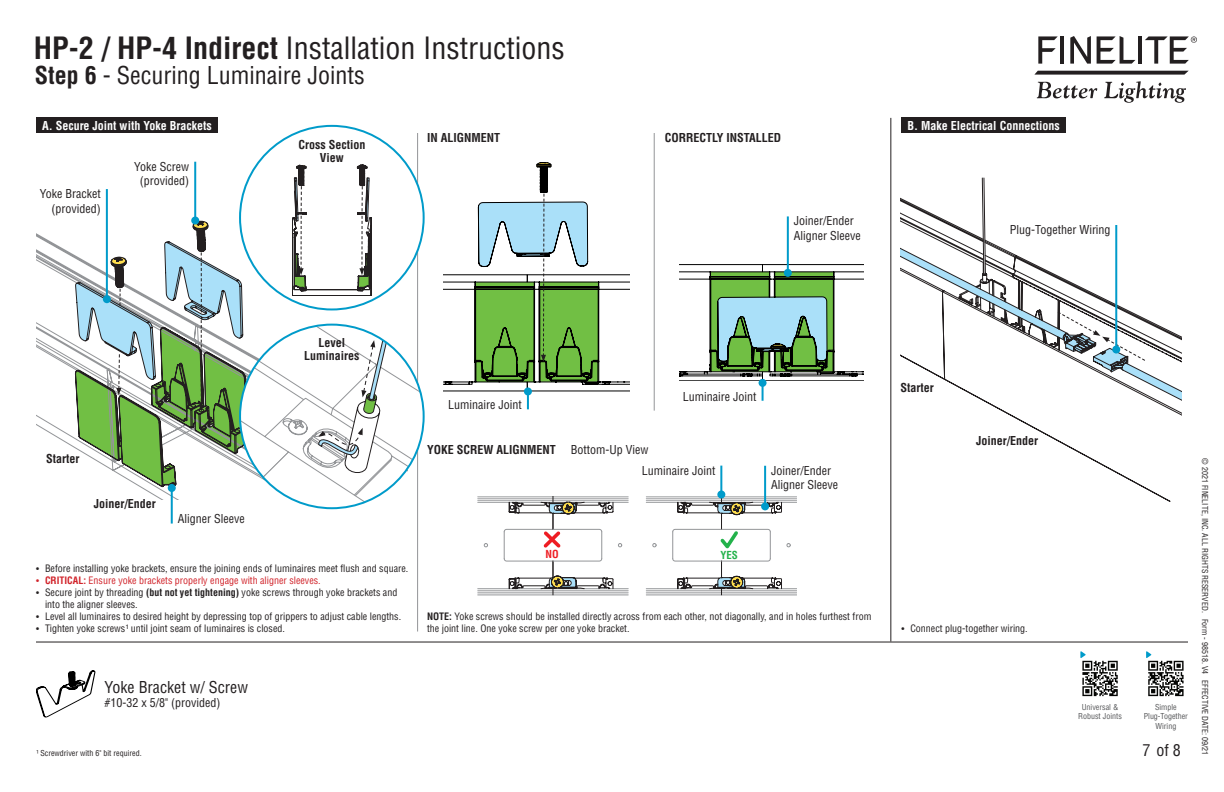
<style>
.page{position:relative;width:1224px;height:792px;background:#fff}
.page>*{position:absolute;margin:0;border:0;box-sizing:border-box;transform-origin:0 0}
.t1{font:condensed 30px "Helvetica";color:#231f20}
.t2{font:condensed 24px "Helvetica";color:#231f20}
.t3{font:condensed 16px "Helvetica";color:#231f20}
.t4{font:condensed 12px/14.4px "Helvetica";color:#231f20}
.t5{font:700 condensed 12px "Helvetica";color:#231f20}
.t6{font:700 condensed 12px "Helvetica";color:#fff}
.t7{font:700 condensed 10.8px "Helvetica";color:#23b24b}
.t8{font:700 condensed 10.8px "Helvetica";color:#ee1d23}
.t9{font:condensed 10px/12px "Helvetica";color:#231f20}
.t10{font:condensed 10px "Helvetica";color:#d1232a}
.Body_Caption{font:condensed 8px "Helvetica";color:#231f20}
.t11{font:condensed 8px "Helvetica";color:#57585a}
.s1{font-weight:700}
.s2{font-size:9px}
.s3{font-weight:400}
</style>
<div class="page">
<svg style="left:1034px;top:71px;width:155px;height:4px"></svg>
<svg style="left:1038px;top:36px;width:20px;height:28px"></svg>
<hr style="left:1060px;top:36px;width:4px;height:28px;background:#231f20">
<svg style="left:1070px;top:36px;width:21px;height:28px"></svg>
<svg style="left:1097px;top:36px;width:38px;height:28px"></svg>
<hr style="left:1138px;top:36px;width:4px;height:28px;background:#231f20">
<svg style="left:1145px;top:36px;width:52px;height:28px"></svg>
<svg style="left:1037px;top:82px;width:60px;height:16px"></svg>
<svg style="left:1104px;top:81px;width:82px;height:22px"></svg>
<svg style="left:1148px;top:696px;width:36px;height:1px"></svg>
<svg style="left:1082px;top:696px;width:36px;height:1px"></svg>
<svg style="left:1146px;top:651px;width:38px;height:45px"></svg>
<svg style="left:1080px;top:651px;width:38px;height:45px"></svg>
<svg style="left:36px;top:233px;width:39px;height:215px"></svg>
<hr style="left:171px;top:488px;width:2px;height:36px;background:#009bca">
<hr style="left:417px;top:133px;width:1px;height:499px;background:#939598">
<svg style="left:36px;top:671px;width:59px;height:46px"></svg>
<hr style="left:890px;top:118px;width:1px;height:524px;background:#231f20">
<div style="left:901px;top:118px;width:165px;height:15px;background:#231f20"></div>
<div style="left:36px;top:118px;width:181px;height:15px;background:#231f20"></div>
<svg style="left:444px;top:162px;width:186px;height:247px"></svg>
<div style="left:524px;top:387px;width:8px;height:8px;background:#009bca;border-radius:50%"></div>
<svg style="left:680px;top:264px;width:184px;height:137px"></svg>
<div style="left:759px;top:379px;width:8px;height:8px;background:#009bca;border-radius:50%"></div>
<hr style="left:654px;top:133px;width:1px;height:278px;background:#939598">
<svg style="left:75px;top:126px;width:349px;height:382px"></svg>
<svg style="left:900px;top:191px;width:282px;height:264px"></svg>
<hr style="left:1115px;top:225px;width:2px;height:125px;background:#009bca">
<div style="left:1112px;top:346px;width:8px;height:8px;background:#009bca;border-radius:50%"></div>
<hr style="left:787px;top:216px;width:2px;height:57px;background:#009bca">
<div style="left:784px;top:269px;width:8px;height:8px;background:#009bca;border-radius:50%"></div>
<hr style="left:478px;top:595px;width:150px;height:1px;background:#939598">
<hr style="left:646px;top:496px;width:151px;height:1px;background:#939598">
<hr style="left:646px;top:498px;width:151px;height:1px;background:#939598">
<hr style="left:646px;top:500px;width:151px;height:1px;background:#939598">
<hr style="left:646px;top:502px;width:151px;height:1px;background:#939598">
<hr style="left:646px;top:589px;width:151px;height:1px;background:#939598">
<hr style="left:646px;top:591px;width:151px;height:1px;background:#939598">
<hr style="left:646px;top:593px;width:151px;height:1px;background:#939598">
<hr style="left:646px;top:595px;width:151px;height:1px;background:#939598">
<svg style="left:653px;top:496px;width:137px;height:99px"></svg>
<svg style="left:478px;top:496px;width:150px;height:99px"></svg>
<hr style="left:720px;top:466px;width:2px;height:28px;background:#009bca">
<div style="left:717px;top:490px;width:8px;height:8px;background:#009bca;border-radius:50%"></div>
<hr style="left:764px;top:466px;width:2px;height:40px;background:#009bca">
<div style="left:761px;top:502px;width:8px;height:8px;background:#009bca;border-radius:50%"></div>
<hr style="left:36px;top:642px;width:1152px;height:1px;background:#231f20">
<h1 class="t1" style="left:34px;top:29px;width:532px"><span class="s1">HP-2 / HP-4 Indirect</span> Installation Instructions</h1>
<p class="t2" style="left:35px;top:60px;width:331px"><span class="s1">Step 6</span> - Securing Luminaire Joints</p>
<p class="t6" style="left:42px;top:118px;width:171px">A. Secure Joint with Yoke Brackets</p>
<p class="t4" style="left:40px;top:186px;width:62px">Yoke Bracket</p>
<p class="t4" style="left:51px;top:201px;width:51px">(provided)</p>
<p class="t4" style="left:134px;top:159px;width:56px">Yoke Screw</p>
<p class="t4" style="left:140px;top:174px;width:51px">(provided)</p>
<p class="t5" style="left:298px;top:137px;width:68px">Cross Section</p>
<p class="t5" style="left:320px;top:150px;width:26px">View</p>
<p class="t5" style="left:427px;top:130px;width:75px">IN ALIGNMENT</p>
<p class="t5" style="left:665px;top:130px;width:118px">CORRECTLY INSTALLED</p>
<p class="t4" style="left:794px;top:214px;width:68px">Joiner/Ender<br>Aligner Sleeve</p>
<p class="t6" style="left:907px;top:118px;width:154px">B. Make Electrical Connections</p>
<p class="t4" style="left:1010px;top:222px;width:102px">Plug-Together Wiring</p>
<p class="t5" style="left:46px;top:451px;width:35px">Starter</p>
<p class="t5" style="left:94px;top:496px;width:63px">Joiner/Ender</p>
<p class="t4" style="left:178px;top:512px;width:68px">Aligner Sleeve</p>
<p class="t5" style="left:319px;top:335px;width:28px">Level</p>
<p class="t5" style="left:304px;top:348px;width:57px">Luminaires</p>
<p class="t9" style="left:36px;top:562px;width:374px"><span class="s2">•</span> Before installing yoke brackets, ensure the joining ends of luminaires meet flush and square.</p>
<p class="t10" style="left:36px;top:574px;width:286px"><span class="s2">•</span> <span class="s1">CRITICAL:</span> Ensure yoke brackets properly engage with aligner sleeves.</p>
<p class="t9" style="left:45px;top:586px;width:354px;text-indent:-9px"><span class="s2">•</span> Secure joint by threading <span class="s1">(but not yet tightening)</span> yoke screws through yoke brackets and into the aligner sleeves.</p>
<p class="t9" style="left:36px;top:610px;width:367px"><span class="s2">•</span> Level all luminaires to desired height by depressing top of grippers to adjust cable lengths.</p>
<p class="t9" style="left:36px;top:622px;width:250px"><span class="s2">•</span> Tighten yoke screws¹ until joint seam of luminaires is closed.</p>
<p class="t3" style="left:104px;top:677px;width:145px">Yoke Bracket w/ Screw</p>
<p class="t4" style="left:104px;top:696px;width:117px">#10-32 x 5/8" (provided)</p>
<p class="Body_Caption" style="left:36px;top:748px;width:107px">¹ Screwdriver with 6" bit required.</p>
<p class="t4" style="left:448px;top:398px;width:75px">Luminaire Joint</p>
<p class="t5" style="left:427px;top:442px;width:223px">YOKE SCREW ALIGNMENT <span class="s3">Bottom-Up View</span></p>
<p class="t4" style="left:683px;top:389px;width:75px">Luminaire Joint</p>
<p class="t4" style="left:642px;top:463px;width:75px">Luminaire Joint</p>
<p class="t4" style="left:771px;top:463px;width:68px">Joiner/Ender<br>Aligner Sleeve</p>
<p class="t8" style="left:545px;top:548px;width:15px">NO</p>
<p class="t7" style="left:721px;top:548px;width:19px">YES</p>
<p class="t9" style="left:427px;top:610px;width:446px"><span class="s1">NOTE:</span> Yoke screws should be installed directly across from each other, not diagonally, and in holes furthest from the joint line. One yoke screw per one yoke bracket.</p>
<p class="t5" style="left:900px;top:380px;width:35px">Starter</p>
<p class="t5" style="left:976px;top:433px;width:63px">Joiner/Ender</p>
<p class="t9" style="left:901px;top:622px;width:128px"><span class="s2">•</span> Connect plug-together wiring.</p>
<p class="t11" style="left:1082px;top:702px;width:38px">Universal &amp;</p>
<p class="t11" style="left:1078px;top:711px;width:45px">Robust Joints</p>
<p class="t11" style="left:1155px;top:702px;width:23px">Simple</p>
<p class="t11" style="left:1144px;top:711px;width:46px">Plug-Together</p>
<p class="t11" style="left:1155px;top:721px;width:22px">Wiring</p>
<h3 class="t3" style="left:1142px;top:740px;width:40px">7 of 8</h3>
<p class="Body_Caption" style="left:1210px;top:458px;width:299px;rotate:90deg">© 2021 FINELITE, INC. ALL RIGHTS RESERVED. Form - 98518. V4 EFFECTIVE DATE: 09/21</p>
</div>
